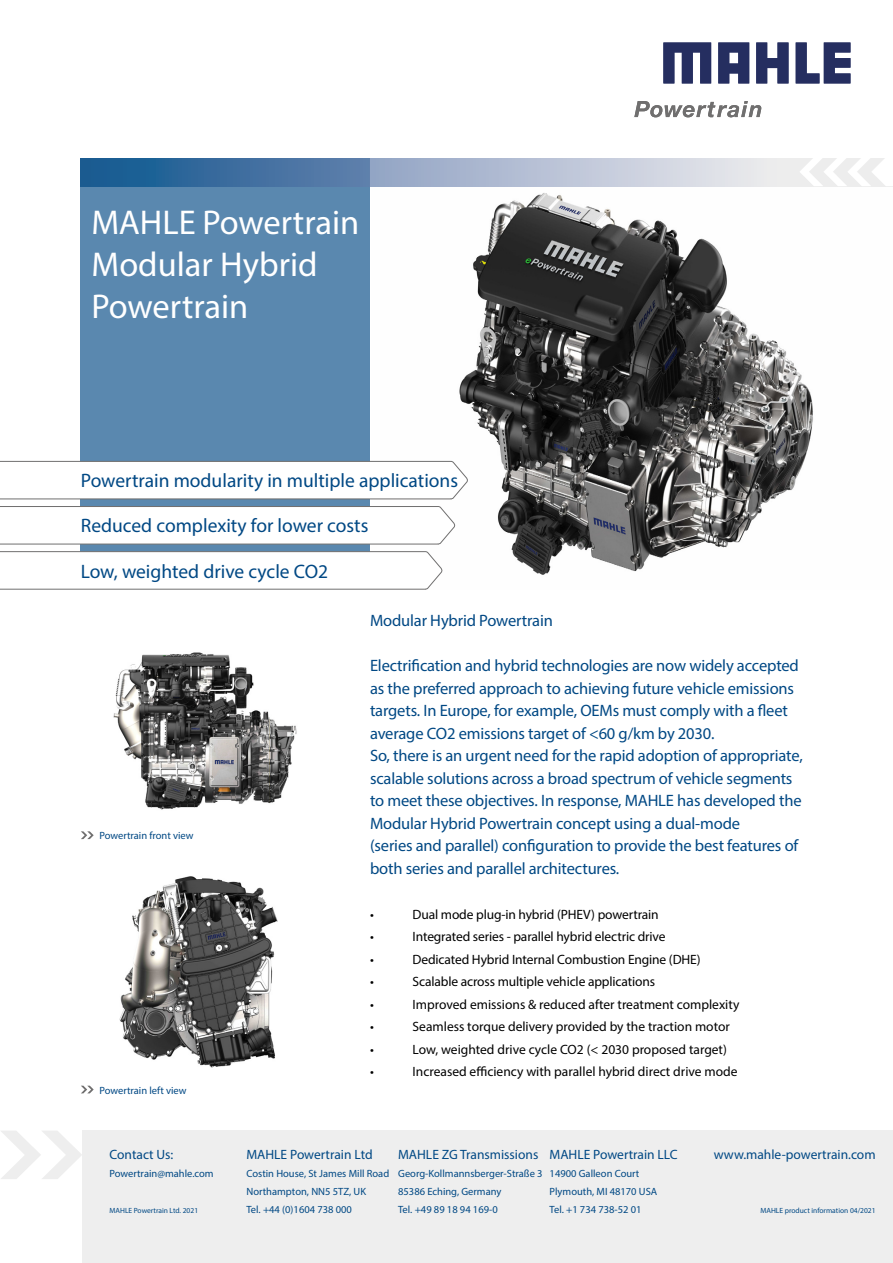
<style>
.page{position:relative;width:893px;height:1263px;background:#fff}
.page>*{position:absolute;margin:0;border:0;box-sizing:border-box;transform-origin:0 0}
.t1{font:34.5px/42px "Myriad Pro";color:#fff}
.t2{font:19.5px "Myriad Pro";color:#004884}
.t3{font:16.5px/22.5px "Myriad Pro";letter-spacing:-.01em;color:#004884}
.t4{font:13.5px "Myriad Pro";letter-spacing:-.005em;color:#000}
.t5{font:13.5px "Myriad Pro";color:#004884}
.t6{font:10.5px/18px "Myriad Pro";color:#004884}
.t7{font:7.5px "Myriad Pro";color:#004884}
</style>
<div class="page">
<img style="left:372px;top:186px;width:521px;height:389px">
<div style="left:81px;top:158px;width:289px;height:412px;background:#5a88af"></div>
<svg style="left:81px;top:158px;width:718px;height:28px;background:#8aa3c1"></svg>
<svg style="left:799px;top:158px;width:86px;height:28px"></svg>
<svg style="left:0;top:461px;width:469px;height:39px"></svg>
<svg style="left:0;top:506px;width:456px;height:39px"></svg>
<svg style="left:0;top:551px;width:443px;height:39px"></svg>
<svg style="left:81px;top:831px;width:13px;height:8px"></svg>
<svg style="left:81px;top:1086px;width:13px;height:7px"></svg>
<div style="left:82px;top:1130px;width:811px;height:133px;background:#eee"></div>
<svg style="left:1px;top:1131px;width:81px;height:48px"></svg>
<img style="left:113px;top:652px;width:184px;height:158px">
<img style="left:119px;top:876px;width:159px;height:192px">
<svg style="left:634px;top:101px;width:127px;height:16px"></svg>
<svg style="left:663px;top:42px;width:48px;height:41px"></svg>
<svg style="left:756px;top:42px;width:32px;height:41px"></svg>
<svg style="left:796px;top:42px;width:54px;height:41px"></svg>
<svg style="left:718px;top:42px;width:31px;height:41px"></svg>
<h1 class="t1" style="left:91px;top:201px;width:269px">MAHLE Powertrain<br>Modular Hybrid<br>Powertrain</h1>
<p class="t2" style="left:81px;top:469px;width:379px">Powertrain modularity in multiple applications</p>
<p class="t2" style="left:81px;top:514px;width:289px">Reduced complexity for lower costs</p>
<p class="t2" style="left:81px;top:559px;width:249px">Low, weighted drive cycle CO2</p>
<p class="t6" style="left:99px;top:826px;width:96px">Powertrain front view</p>
<p class="t6" style="left:99px;top:1081px;width:89px">Powertrain left view</p>
<p class="t5" style="left:110px;top:1146px;width:65px">Contact Us:</p>
<p class="t6" style="left:110px;top:1165px;width:106px">Powertrain@mahle.com</p>
<p class="t7" style="left:110px;top:1206px;width:90px">MAHLE Powertrain Ltd. 2021</p>
<p class="t3" style="left:370px;top:609px;width:184px">Modular Hybrid Powertrain</p>
<p class="t3" style="left:370px;top:654px;width:434px">Electrification and hybrid technologies are now widely accepted as the preferred approach to achieving future vehicle emissions targets. In Europe, for example, OEMs must comply with a fleet average CO2 emissions target of &lt;60 g/km by 2030.<br>So, there is an urgent need for the rapid adoption of appropriate, scalable solutions across a broad spectrum of vehicle segments to meet these objectives. In response, MAHLE has developed the Modular Hybrid Powertrain concept using a dual-mode<br>(series and parallel) configuration to provide the best features of both series and parallel architectures.</p>
<p class="t4" style="left:370px;top:906px;width:5px">•</p>
<p class="t4" style="left:413px;top:906px;width:248px">Dual mode plug-in hybrid (PHEV) powertrain</p>
<p class="t4" style="left:370px;top:928px;width:5px">•</p>
<p class="t4" style="left:413px;top:928px;width:254px">Integrated series - parallel hybrid electric drive</p>
<p class="t4" style="left:370px;top:951px;width:5px">•</p>
<p class="t4" style="left:413px;top:951px;width:289px">Dedicated Hybrid Internal Combustion Engine (DHE)</p>
<p class="t4" style="left:370px;top:973px;width:5px">•</p>
<p class="t4" style="left:413px;top:973px;width:244px">Scalable across multiple vehicle applications</p>
<p class="t4" style="left:370px;top:996px;width:5px">•</p>
<p class="t4" style="left:413px;top:996px;width:328px">Improved emissions &amp; reduced after treatment complexity</p>
<p class="t4" style="left:370px;top:1018px;width:5px">•</p>
<p class="t4" style="left:413px;top:1018px;width:319px">Seamless torque delivery provided by the traction motor</p>
<p class="t4" style="left:370px;top:1041px;width:5px">•</p>
<p class="t4" style="left:413px;top:1041px;width:316px">Low, weighted drive cycle CO2 (&lt; 2030 proposed target)</p>
<p class="t4" style="left:370px;top:1063px;width:5px">•</p>
<p class="t4" style="left:413px;top:1063px;width:327px">Increased efficiency with parallel hybrid direct drive mode</p>
<p class="t5" style="left:246px;top:1146px;width:128px">MAHLE Powertrain Ltd</p>
<p class="t6" style="left:246px;top:1165px;width:144px">Costin House, St James Mill Road<br>Northampton, NN5 5TZ, UK<br>Tel. +44 (0)1604 738 000</p>
<p class="t5" style="left:550px;top:1146px;width:130px">MAHLE Powertrain LLC</p>
<p class="t6" style="left:550px;top:1165px;width:109px">14900 Galleon Court<br>Plymouth, MI 48170 USA<br>Tel. +1 734 738-52 01</p>
<p class="t5" style="left:398px;top:1146px;width:142px">MAHLE ZG Transmissions</p>
<p class="t6" style="left:398px;top:1165px;width:146px">Georg-Kollmannsberger-Straße 3<br>85386 Eching, Germany<br>Tel. +49 89 18 94 169-0</p>
<p class="t5" style="left:714px;top:1146px;width:163px">www.mahle-powertrain.com</p>
<p class="t7" style="left:760px;top:1206px;width:117px">MAHLE product information 04/2021</p>
</div>
